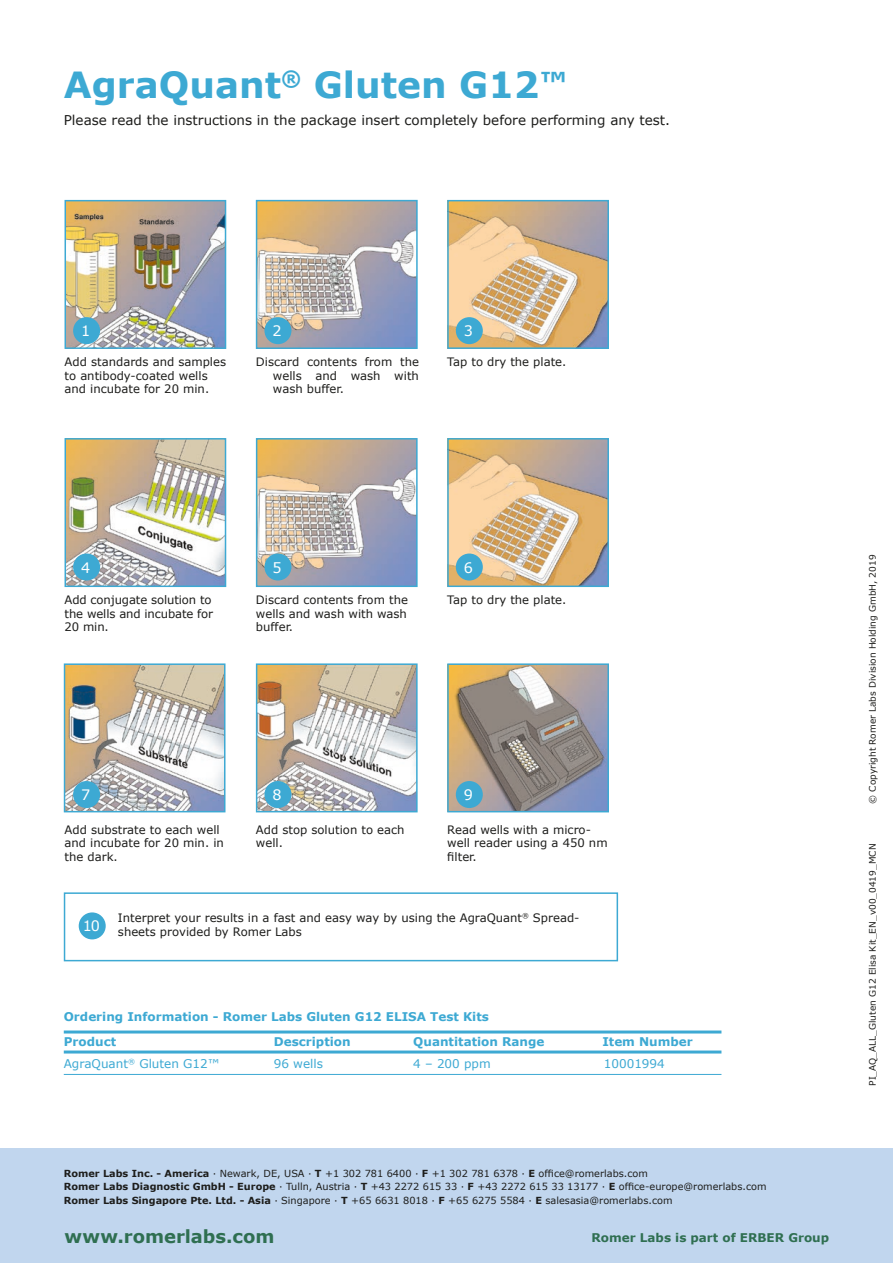
<style>
.page{position:relative;width:893px;height:1263px;background:#fff}
.page>*{position:absolute;margin:0;border:0;box-sizing:border-box;transform-origin:0 0}
.t1{font:700 36px "Verdana";color:#3da9d3}
.t2{font:700 18px "Verdana";color:#2f6f51}
.t3{font:14.4px "Verdana";color:#fff}
.t4{font:13.5px "Verdana";color:#1d1d1b}
.t5{font:700 12px/25px "Verdana";color:#3da9d3}
.t6{font:12px "Verdana";color:#3da9d3}
.t7{font:700 12px "Verdana";color:#2f6f51}
.t8{font:11.7px/13.5px "Verdana";color:#1d1d1b}
.t9{font:9.75px/13.5px "Verdana";color:#1d1d1b}
.t10{font:9px "Verdana";color:#1d1d1b}
.s1{font-size:28.8px}
.s2{font-weight:700}
</style>
<div class="page">
<img style="left:68px;top:203px;width:155px;height:143px">
<div style="left:65px;top:200px;width:161px;height:149px;border:2px solid #3da9d3"></div>
<img style="left:259px;top:203px;width:156px;height:143px">
<div style="left:256px;top:200px;width:162px;height:149px;border:2px solid #3da9d3"></div>
<img style="left:450px;top:203px;width:156px;height:143px">
<div style="left:447px;top:200px;width:162px;height:149px;border:2px solid #3da9d3"></div>
<img style="left:68px;top:441px;width:155px;height:143px">
<div style="left:65px;top:438px;width:161px;height:149px;border:2px solid #3da9d3"></div>
<img style="left:259px;top:441px;width:156px;height:143px">
<div style="left:256px;top:438px;width:162px;height:149px;border:2px solid #3da9d3"></div>
<img style="left:450px;top:441px;width:156px;height:143px">
<div style="left:447px;top:438px;width:162px;height:149px;border:2px solid #3da9d3"></div>
<img style="left:67px;top:666px;width:155px;height:143px">
<div style="left:64px;top:663px;width:161px;height:149px;border:2px solid #3da9d3"></div>
<img style="left:259px;top:666px;width:156px;height:143px">
<div style="left:256px;top:663px;width:162px;height:149px;border:2px solid #3da9d3"></div>
<img style="left:450px;top:666px;width:156px;height:143px">
<div style="left:447px;top:663px;width:162px;height:149px;border:2px solid #3da9d3"></div>
<div style="left:73px;top:317px;width:27px;height:27px;background:#3da9d3;border-radius:50%"></div>
<div style="left:264px;top:317px;width:27px;height:27px;background:#3da9d3;border-radius:50%"></div>
<div style="left:456px;top:317px;width:27px;height:27px;background:#3da9d3;border-radius:50%"></div>
<div style="left:73px;top:553px;width:27px;height:27px;background:#3da9d3;border-radius:50%"></div>
<div style="left:73px;top:781px;width:27px;height:27px;background:#3da9d3;border-radius:50%"></div>
<div style="left:264px;top:553px;width:27px;height:27px;background:#3da9d3;border-radius:50%"></div>
<div style="left:264px;top:781px;width:27px;height:27px;background:#3da9d3;border-radius:50%"></div>
<div style="left:456px;top:553px;width:27px;height:27px;background:#3da9d3;border-radius:50%"></div>
<div style="left:456px;top:781px;width:27px;height:27px;background:#3da9d3;border-radius:50%"></div>
<hr style="left:64px;top:1030px;width:657px;height:3px;background:#3da9d3">
<hr style="left:64px;top:1050px;width:657px;height:3px;background:#3da9d3">
<hr style="left:64px;top:1074px;width:657px;height:1px;background:#3da9d3">
<div style="left:64px;top:892px;width:554px;height:69px;border:2px solid #3da9d3"></div>
<div style="left:79px;top:912px;width:27px;height:27px;background:#3da9d3;border-radius:50%"></div>
<div style="left:0;top:1148px;width:893px;height:115px;background:#c1d6ee"></div>
<h1 class="t1" style="left:64px;top:61px;width:505px">AgraQuant<sup>®</sup> Gluten G12<span class="s1">™</span></h1>
<p class="t4" style="left:64px;top:111px;width:608px">Please read the instructions in the package insert completely before performing any test.</p>
<p class="t3" style="left:81px;top:322px;width:11px">1</p>
<p class="t3" style="left:273px;top:322px;width:11px">2</p>
<p class="t3" style="left:464px;top:322px;width:11px">3</p>
<p class="t8" style="left:65px;top:355px;width:163px">Add standards and samples to antibody-coated wells and incubate for 20 min.</p>
<p class="t8" style="left:273px;top:355px;width:147px;text-align:justify;text-indent:-17px">Discard contents from the wells and wash with wash buffer.</p>
<p class="t8" style="left:447px;top:355px;width:121px">Tap to dry the plate.</p>
<p class="t3" style="left:81px;top:558px;width:11px">4</p>
<p class="t8" style="left:65px;top:593px;width:150px">Add conjugate solution to the wells and incubate for<br>20 min.</p>
<p class="t3" style="left:273px;top:558px;width:11px">5</p>
<p class="t8" style="left:256px;top:593px;width:153px;text-align:justify">Discard contents from the wells and wash with wash buffer.</p>
<p class="t3" style="left:464px;top:558px;width:11px">6</p>
<p class="t8" style="left:447px;top:593px;width:121px">Tap to dry the plate.</p>
<p class="t3" style="left:81px;top:786px;width:11px">7</p>
<p class="t8" style="left:65px;top:823px;width:161px">Add substrate to each well and incubate for 20 min. in the dark.</p>
<p class="t3" style="left:273px;top:786px;width:11px">8</p>
<p class="t8" style="left:256px;top:823px;width:150px">Add stop solution to each well.</p>
<p class="t3" style="left:464px;top:786px;width:11px">9</p>
<p class="t8" style="left:447px;top:823px;width:162px">Read wells with a micro&shy;well reader using a 450 nm filter.</p>
<p class="t3" style="left:83px;top:916px;width:19px">10</p>
<p class="t8" style="left:118px;top:911px;width:463px;line-height:14px">Interpret your results in a fast and easy way by using the AgraQuant<sup>®</sup> Spread&shy;sheets provided by Romer Labs</p>
<p class="t5" style="left:64px;top:1004px;width:427px">Ordering Information - Romer Labs Gluten G12 ELISA Test Kits<br>Product</p>
<p class="t5" style="left:274px;top:1029px;width:78px">Description</p>
<p class="t5" style="left:413px;top:1029px;width:133px">Quantitation Range</p>
<p class="t5" style="left:602px;top:1029px;width:92px">Item Number</p>
<p class="t6" style="left:64px;top:1056px;width:157px">AgraQuant<sup>®</sup> Gluten G12™</p>
<p class="t6" style="left:274px;top:1056px;width:51px">96 wells</p>
<p class="t6" style="left:413px;top:1056px;width:79px">4 – 200 ppm</p>
<p class="t6" style="left:604px;top:1056px;width:63px">10001994</p>
<p class="t9" style="left:64px;top:1167px;width:704px"><span class="s2">Romer Labs Inc. - America</span> · Newark, DE, USA · <span class="s2">T</span> +1 302 781 6400 · <span class="s2">F</span> +1 302 781 6378 · <span class="s2">E</span> office@romerlabs.com<br><span class="s2">Romer Labs Diagnostic GmbH - Europe</span> · Tulln, Austria · <span class="s2">T</span> +43 2272 615 33 · <span class="s2">F</span> +43 2272 615 33 13177 · <span class="s2">E</span> office-europe@romerlabs.com<br><span class="s2">Romer Labs Singapore Pte. Ltd. - Asia</span> · Singapore · <span class="s2">T</span> +65 6631 8018 · <span class="s2">F</span> +65 6275 5584 · <span class="s2">E</span> salesasia@romerlabs.com</p>
<h2 class="t2" style="left:65px;top:1224px;width:211px">www.romerlabs.com</h2>
<p class="t7" style="left:592px;top:1230px;width:239px">Romer Labs is part of ERBER Group</p>
<p class="t10" style="left:867px;top:804px;width:251px;rotate:-90deg">© Copyright Romer Labs Division Holding GmbH, 2019</p>
<p class="t10" style="left:867px;top:1086px;width:244px;rotate:-90deg">PI_AQ_ALL_Gluten G12 Elisa Kit_EN_v00_0419_MCN</p>
</div>
